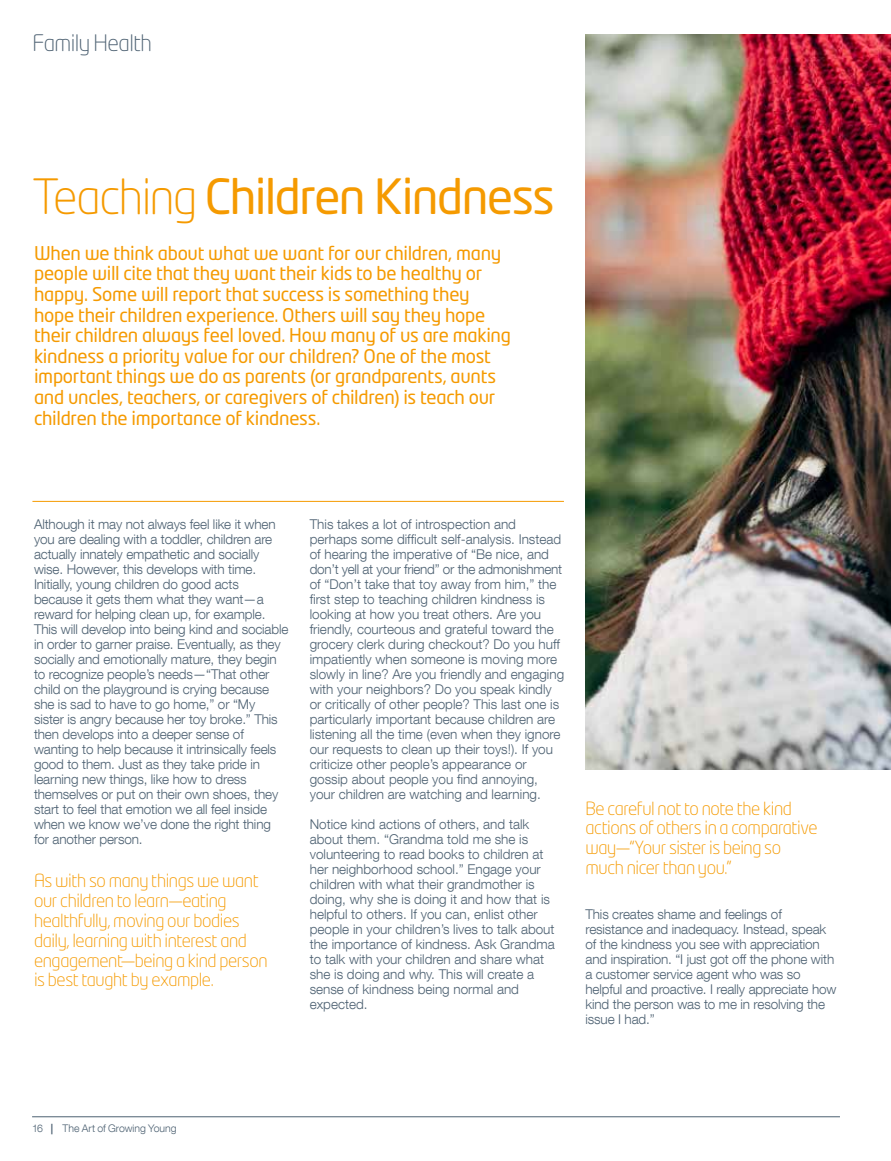
<style>
.page{position:relative;width:891px;height:1161px;background:#fff}
.page>*{position:absolute;margin:0;border:0;box-sizing:border-box;transform-origin:0 0}
.t1{font:48px "Neo Tech Pro";letter-spacing:-.03em;color:#f59a00}
.t2{font:300 22.5px "Neo Tech Pro";letter-spacing:-.025em;color:#4d6172}
.t3{font:18.75px/20.7px "Neo Tech Pro";letter-spacing:-.015em;color:#f59a00}
.t4{font:300 18px/19.8px "Neo Tech Pro";letter-spacing:-.02em;color:#f59a00}
.t5{font:300 13.5px/15px "Helvetica Neue LT Com";letter-spacing:-.01em;color:#4d6172}
.t6{font:300 10.5px "Helvetica Neue LT Com";color:#4d6172}
.s1{font-weight:300}
.s2{font-weight:700}
</style>
<div class="page">
<hr style="left:32px;top:1116px;width:808px;height:1px;background:#4d6172">
<img style="left:585px;top:34px;width:306px;height:736px">
<hr style="left:32px;top:501px;width:532px;height:1px;background:#f59a00">
<h2 class="t2" style="left:32px;top:30px;width:121px">Family Health</h2>
<h1 class="t1" style="left:32px;top:167px;width:524px"><span class="s1">Teaching</span> Children Kindness</h1>
<p class="t3" style="left:34px;top:242px;width:479px">When we think about what we want for our children, many people will cite that they want their kids to be healthy or happy. Some will report that success is something they hope their children experience. Others will say they hope their children always feel loved. How many of us are making kindness a priority value for our children? One of the most important things we do as parents (or grandparents, aunts and uncles, teachers, or caregivers of children) is teach our children the importance of kindness.</p>
<p class="t5" style="left:34px;top:516px;width:256px">Although it may not always feel like it when you are dealing with a toddler, children are actually innately empathetic and socially wise. However, this develops with time.<br>Initially, young children do good acts because it gets them what they want—a reward for helping clean up, for example.<br>This will develop into being kind and sociable in order to garner praise. Eventually, as they socially and emotionally mature, they begin to recognize people’s needs—“That other child on the playground is crying because she is sad to have to go home,” or “My sister is angry because her toy broke.” This then develops into a deeper sense of wanting to help because it intrinsically feels good to them. Just as they take pride in learning new things, like how to dress themselves or put on their own shoes, they start to feel that emotion we all feel inside when we know we’ve done the right thing for another person.</p>
<p class="t5" style="left:310px;top:516px;width:256px">This takes a lot of introspection and perhaps some difficult self-analysis. Instead of hearing the imperative of “Be nice, and don’t yell at your friend” or the admonishment of “Don’t take that toy away from him,” the first step to teaching children kindness is looking at how you treat others. Are you friendly, courteous and grateful toward the grocery clerk during checkout? Do you huff impatiently when someone is moving more slowly in line? Are you friendly and engaging with your neighbors? Do you speak kindly or critically of other people? This last one is particularly important because children are listening all the time (even when they ignore our requests to clean up their toys!). If you criticize other people’s appearance or gossip about people you find annoying, your children are watching and learning.</p>
<p class="t5" style="left:310px;top:816px;width:247px">Notice kind actions of others, and talk about them. “Grandma told me she is volunteering to read books to children at her neighborhood school.” Engage your children with what their grandmother is doing, why she is doing it and how that is helpful to others. If you can, enlist other people in your children’s lives to talk about the importance of kindness. Ask Grandma to talk with your children and share what she is doing and why. This will create a sense of kindness being normal and expected.</p>
<h3 class="t4" style="left:34px;top:871px;width:235px">As with so many things we want our children to learn—eating healthfully, moving our bodies daily, learning with interest and engagement—being a kind person is best taught by example.</h3>
<h3 class="t4" style="left:585px;top:798px;width:234px">Be careful not to note the kind actions of others in a comparative way—“Your sister is being so much nicer than you.”</h3>
<p class="t5" style="left:585px;top:906px;width:253px">This creates shame and feelings of resistance and inadequacy. Instead, speak of the kindness you see with appreciation and inspiration. “I just got off the phone with a customer service agent who was so helpful and proactive. I really appreciate how kind the person was to me in resolving the issue I had.”</p>
<p class="t6" style="left:32px;top:1122px;width:13px">16</p>
<p class="t6" style="left:51px;top:1122px;width:127px"><span class="s2">|</span> The Art of Growing Young</p>
</div>
